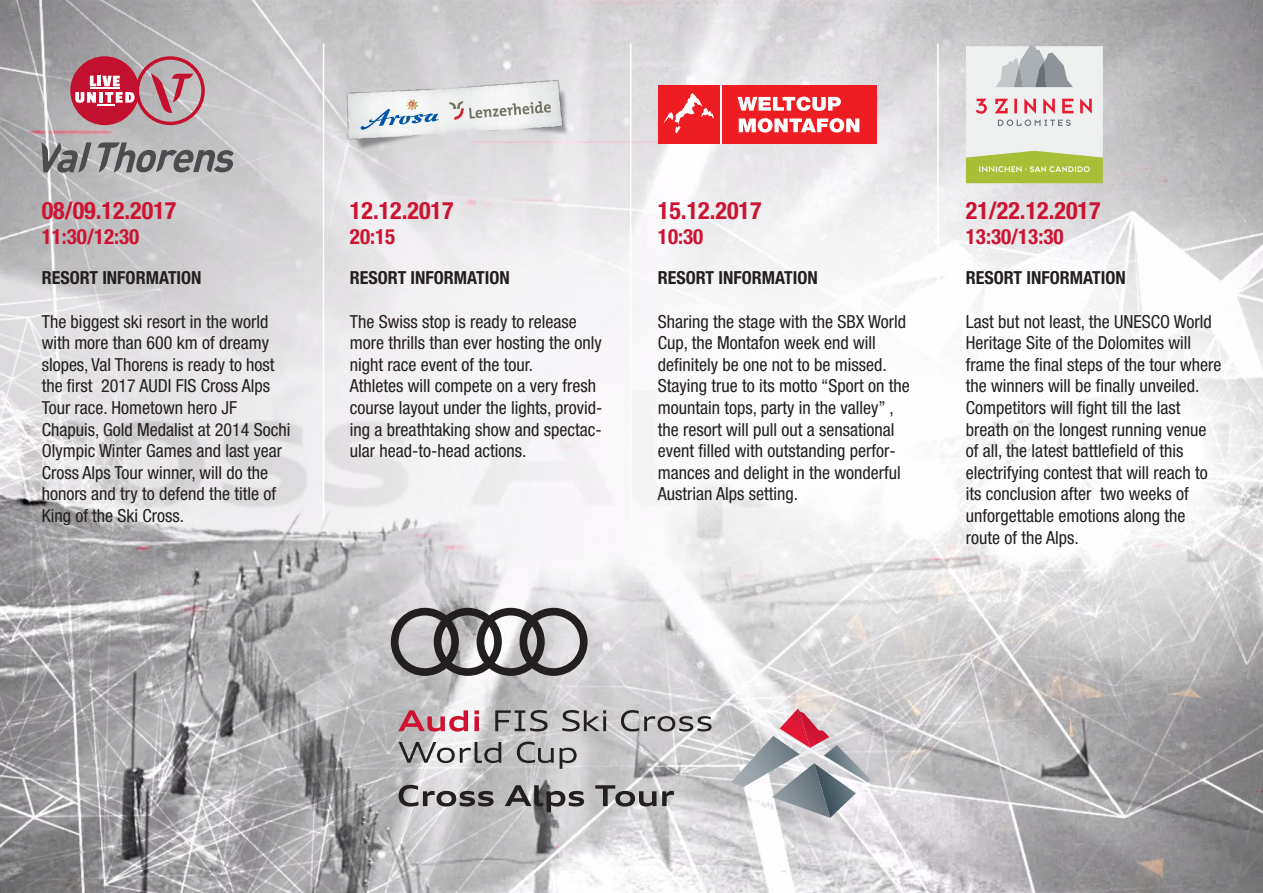
<style>
.page{position:relative;width:1263px;height:893px;background:#fff}
.page>*{position:absolute;margin:0;border:0;box-sizing:border-box;transform-origin:0 0}
.t1{font:700 condensed 24px "Helvetica Neue LT Std";color:#cd1331}
.t2{font:700 condensed 21px "Helvetica Neue LT Std";color:#cd1331}
.t3{font:condensed 18px/21.6px "Helvetica Neue LT Std";color:#231f20}
.t4{font:700 condensed 18px "Helvetica Neue LT Std";color:#231f20}
.s1{font-family:"Arial Narrow";font-stretch:normal}
</style>
<div class="page">
<img style="left:0;top:0;width:1263px;height:893px">
<svg style="left:731px;top:754px;width:140px;height:64px"></svg>
<svg style="left:398px;top:710px;width:70px;height:22px;background:#ce8592"></svg>
<svg style="left:474px;top:710px;width:5px;height:21px"></svg>
<svg style="left:495px;top:710px;width:53px;height:21px"></svg>
<svg style="left:562px;top:710px;width:44px;height:21px"></svg>
<svg style="left:621px;top:710px;width:61px;height:21px"></svg>
<svg style="left:398px;top:742px;width:103px;height:21px;background:#a2a0a2"></svg>
<svg style="left:517px;top:742px;width:37px;height:21px"></svg>
<svg style="left:560px;top:748px;width:17px;height:21px"></svg>
<svg style="left:391px;top:608px;width:197px;height:68px;background:#8c8a8c"></svg>
<svg style="left:399px;top:785px;width:95px;height:21px;background:#8e8c8e"></svg>
<svg style="left:505px;top:785px;width:79px;height:27px;background:#898789"></svg>
<svg style="left:595px;top:785px;width:61px;height:21px"></svg>
<svg style="left:662px;top:791px;width:12px;height:15px"></svg>
<svg style="left:817px;top:119px;width:446px;height:673px"></svg>
<svg style="left:516px;top:104px;width:673px;height:673px"></svg>
<svg style="left:42px;top:142px;width:50px;height:31px;background:#88888a"></svg>
<svg style="left:98px;top:142px;width:136px;height:30px;background:#919193"></svg>
<svg style="left:70px;top:56px;width:135px;height:69px;background:#c27280"></svg>
<img style="left:569px;top:86px;width:2px;height:51px">
<img style="left:343px;top:63px;width:226px;height:97px">
<svg style="left:355px;top:99px;width:84px;height:39px"></svg>
<svg style="left:449px;top:80px;width:110px;height:41px"></svg>
<div style="left:722px;top:85px;width:155px;height:59px;background:#ee1d23"></div>
<div style="left:658px;top:85px;width:62px;height:59px;background:#ee1d23"></div>
<svg style="left:664px;top:93px;width:50px;height:41px"></svg>
<svg style="left:737px;top:97px;width:104px;height:14px"></svg>
<svg style="left:739px;top:118px;width:120px;height:15px"></svg>
<hr style="left:720px;top:85px;width:2px;height:59px;background:#fff">
<svg style="left:966px;top:46px;width:137px;height:137px;background:#d6d5bc"></svg>
<hr style="left:323px;top:44px;width:1px;height:475px;background:#fff">
<hr style="left:630px;top:44px;width:1px;height:475px;background:#fff">
<hr style="left:937px;top:44px;width:2px;height:475px;background:#fff">
<h1 class="t1" style="left:42px;top:196px;width:136px">08/09.12.2017</h1>
<p class="t2" style="left:42px;top:224px;width:99px">11:30/12:30</p>
<p class="t4" style="left:42px;top:267px;width:161px">RESORT INFORMATION</p>
<p class="t3" style="left:42px;top:310px;width:250px">The biggest ski resort in the world with more than 600 km of dreamy slopes, Val Thore<span class="s1">п</span>s is ready to host the first 2017 AUDI FIS Cross Alps<br>Tour race. Hometown hero JF<br>Chapuis, Gold Medalist at 2014 Sochi<br>Olympic Winter Games and last year<br>Cross Alps Tour winner, will do the honors and try to defend the title of<br>King of the Ski Cross.</p>
<h1 class="t1" style="left:350px;top:196px;width:105px">12.12.2017</h1>
<p class="t2" style="left:350px;top:224px;width:47px">20:15</p>
<p class="t4" style="left:350px;top:267px;width:161px">RESORT INFORMATION</p>
<p class="t3" style="left:350px;top:310px;width:254px">The Swiss stop is ready to release more thrills than ever hosting the only night race event of the tour.<br>Athletes will compete on a very fresh course layout under the lights, provid&shy;ing a breathtaking show and spectac&shy;ular head-to-head actions.</p>
<h1 class="t1" style="left:658px;top:196px;width:105px">15.12.2017</h1>
<p class="t2" style="left:658px;top:224px;width:47px">10:30</p>
<p class="t4" style="left:658px;top:267px;width:161px">RESORT INFORMATION</p>
<p class="t3" style="left:658px;top:310px;width:253px">Sharing the stage with the SBX World Cup, the Montafon week end will definitely be one not to be missed.<br>Staying true to its motto “Sport on the mountain tops, party in the valley” , the resort will pull out a sensational event filled with outstanding perfor&shy;mances and delight in the wonderful Austrian Alps setting.</p>
<h1 class="t1" style="left:966px;top:196px;width:136px">21/22.12.2017</h1>
<p class="t2" style="left:966px;top:224px;width:99px">13:30/13:30</p>
<p class="t4" style="left:966px;top:267px;width:161px">RESORT INFORMATION</p>
<p class="t3" style="left:966px;top:310px;width:257px">Last but not least, the UNESCO World Heritage Site of the Dolomites will frame the final steps of the tour where the winners will be finally unveiled.<br>Competitors will fight till the last breath on the longest running venue of all, the latest battlefield of this electrifying contest that will reach to its conclusion after two weeks of unforgettable emotions along the route of the Alps.</p>
</div>
